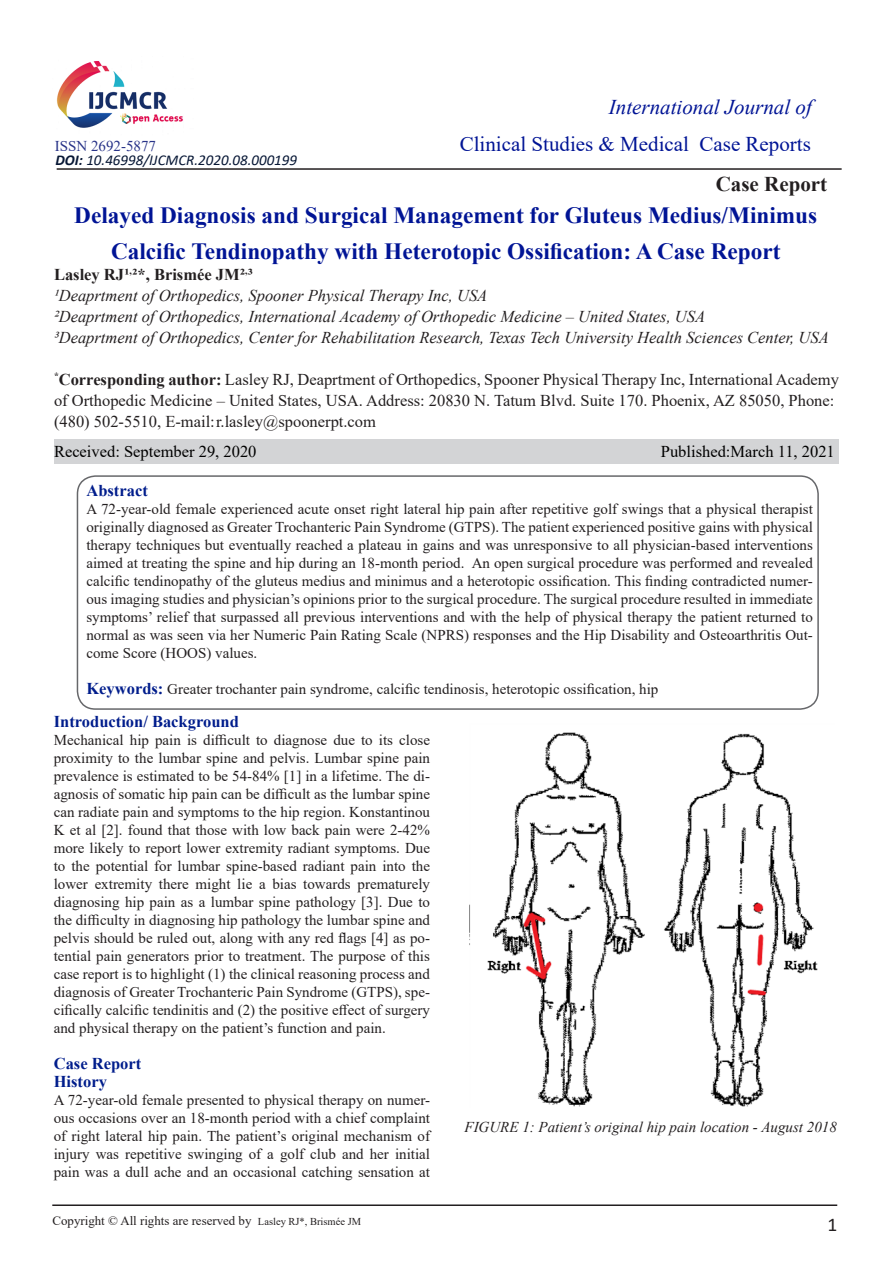
<style>
.page{position:relative;width:893px;height:1263px;background:#fff}
.page>*{position:absolute;margin:0;border:0;box-sizing:border-box;transform-origin:0 0}
.Tittle{font:700 23.25px/36px "Times New Roman";color:#001495;text-align:center}
.t1{font:21px "Times New Roman";color:#001495}
.t2{font:italic 21px "Times New Roman";color:#001495}
.t3{font:700 21px "Times New Roman";color:#231f20}
.t4{font:19.5px "Calibri";color:#231f20}
.t5{font:16.5px/21px "Times New Roman";color:#231f20}
.Author_text{font:italic 16.5px "Times New Roman";color:#231f20}
.side_heading_new{font:700 16.5px "Times New Roman";color:#001d8c}
.t6{font:16.5px "Times New Roman";color:#000}
.Author{font:700 16.5px "Times New Roman";color:#231f20}
.Paragraph_Style_1{font:15px/18px "Times New Roman";color:#231f20;text-align:justify}
.abstract_text{font:15px/18px "Times New Roman";color:#231f20;text-align:justify}
.fig_tittle{font:italic 15px "Times New Roman";color:#231f20}
.t7{font:italic 15px "Calibri";color:#071735}
.t8{font:15px "Times New Roman";color:#283388}
.t9{font:12.9px "Times New Roman";color:#231f20}
.s1{font-weight:700}
.s2{font-weight:700;font-size:16.5px;color:#001d8c}
.s3{font-size:10.5px}
</style>
<div class="page">
<hr style="left:57px;top:168px;width:785px;height:2px;background:#231f20">
<div style="left:54px;top:439px;width:785px;height:24px;background:#d3d4d6"></div>
<hr style="left:52px;top:1204px;width:785px;height:2px;background:#231f20">
<img style="left:56px;top:61px;width:127px;height:67px">
<div style="left:77px;top:475px;width:742px;height:235px;border:2px solid #66676a;border-radius:18px"></div>
<img style="left:469px;top:732px;width:349px;height:375px">
<p class="t8" style="left:55px;top:135px;width:103px">ISSN 2692-5877</p>
<p class="t7" style="left:55px;top:150px;width:243px"><span class="s1">DOI:</span> 10.46998/IJCMCR.2020.08.000199</p>
<p class="t2" style="left:609px;top:92px;width:205px">International Journal of</p>
<p class="t1" style="left:460px;top:129px;width:353px">Clinical Studies &amp; Medical Case Reports</p>
<p class="t3" style="left:716px;top:169px;width:113px">Case Report</p>
<p class="Tittle" style="left:74px;top:197px;width:744px">Delayed Diagnosis and Surgical Management for Gluteus Medius/Minimus<br>Calcific Tendinopathy with Heterotopic Ossification: A Case Report</p>
<p class="Author" style="left:54px;top:262px;width:201px">Lasley RJ1<sup>,</sup>2*, Brismée JM2<sup>,</sup>3</p>
<p class="Author_text" style="left:54px;top:284px;width:435px">1Deaprtment of Orthopedics, Spooner Physical Therapy Inc, USA</p>
<p class="Author_text" style="left:54px;top:305px;width:653px">2Deaprtment of Orthopedics, International Academy of Orthopedic Medicine – United States, USA</p>
<p class="Author_text" style="left:54px;top:326px;width:776px">3Deaprtment of Orthopedics, Center for Rehabilitation Research, Texas Tech University Health Sciences Center, USA</p>
<p class="t5" style="left:54px;top:368px;width:786px"><sup>*</sup><span class="s1">Corresponding author:</span> Lasley RJ, Deaprtment of Orthopedics, Spooner Physical Therapy Inc, International Academy of Orthopedic Medicine – United States, USA. Address: 20830 N. Tatum Blvd. Suite 170. Phoenix, AZ 85050, Phone: (480) 502-5510, E-mail:r.lasley@spoonerpt.com</p>
<p class="t6" style="left:54px;top:439px;width:204px">Received: September 29, 2020</p>
<p class="t6" style="left:661px;top:439px;width:175px">Published:March 11, 2021</p>
<p class="side_heading_new" style="left:86px;top:479px;width:63px">Abstract</p>
<p class="abstract_text" style="left:86px;top:500px;width:728px">A 72-year-old female experienced acute onset right lateral hip pain after repetitive golf swings that a physical therapist originally diagnosed as Greater Trochanteric Pain Syndrome (GTPS). The patient experienced positive gains with physical therapy techniques but eventually reached a plateau in gains and was unresponsive to all physician-based interventions aimed at treating the spine and hip during an 18-month period. An open surgical procedure was performed and revealed calcific tendinopathy of the gluteus medius and minimus and a heterotopic ossification. This finding contradicted numer&shy;ous imaging studies and physician’s opinions prior to the surgical procedure. The surgical procedure resulted in immediate symptoms’ relief that surpassed all previous interventions and with the help of physical therapy the patient returned to normal as was seen via her Numeric Pain Rating Scale (NPRS) responses and the Hip Disability and Osteoarthritis Out&shy;come Score (HOOS) values.</p>
<p class="abstract_text" style="left:86px;top:680px;width:573px"><span class="s2">Keywords:</span> Greater trochanter pain syndrome, calcific tendinosis, heterotopic ossification, hip</p>
<p class="side_heading_new" style="left:54px;top:710px;width:187px">Introduction/ Background</p>
<p class="Paragraph_Style_1" style="left:54px;top:731px;width:378px">Mechanical hip pain is difficult to diagnose due to its close proximity to the lumbar spine and pelvis. Lumbar spine pain prevalence is estimated to be 54-84% [1] in a lifetime. The di&shy;agnosis of somatic hip pain can be difficult as the lumbar spine can radiate pain and symptoms to the hip region. Konstantinou K et al [2]. found that those with low back pain were 2-42% more likely to report lower extremity radiant symptoms. Due to the potential for lumbar spine-based radiant pain into the lower extremity there might lie a bias towards prematurely diagnosing hip pain as a lumbar spine pathology [3]. Due to the difficulty in diagnosing hip pathology the lumbar spine and pelvis should be ruled out, along with any red flags [4] as po&shy;tential pain generators prior to treatment. The purpose of this case report is to highlight (1) the clinical reasoning process and diagnosis of Greater Trochanteric Pain Syndrome (GTPS), spe&shy;cifically calcific tendinitis and (2) the positive effect of surgery and physical therapy on the patient’s function and pain.</p>
<p class="side_heading_new" style="left:54px;top:1052px;width:89px">Case Report</p>
<p class="side_heading_new" style="left:54px;top:1070px;width:55px">History</p>
<p class="Paragraph_Style_1" style="left:54px;top:1091px;width:378px">A 72-year-old female presented to physical therapy on numer&shy;ous occasions over an 18-month period with a chief complaint of right lateral hip pain. The patient’s original mechanism of injury was repetitive swinging of a golf club and her initial pain was a dull ache and an occasional catching sensation at</p>
<p class="fig_tittle" style="left:464px;top:1116px;width:374px">FIGURE 1: Patient’s original hip pain location - August 2018</p>
<p class="t9" style="left:52px;top:1212px;width:310px">Copyright © All rights are reserved by <span class="s3">Lasley RJ*, Brismée JM</span></p>
<p class="t4" style="left:827px;top:1211px;width:11px">1</p>
</div>
